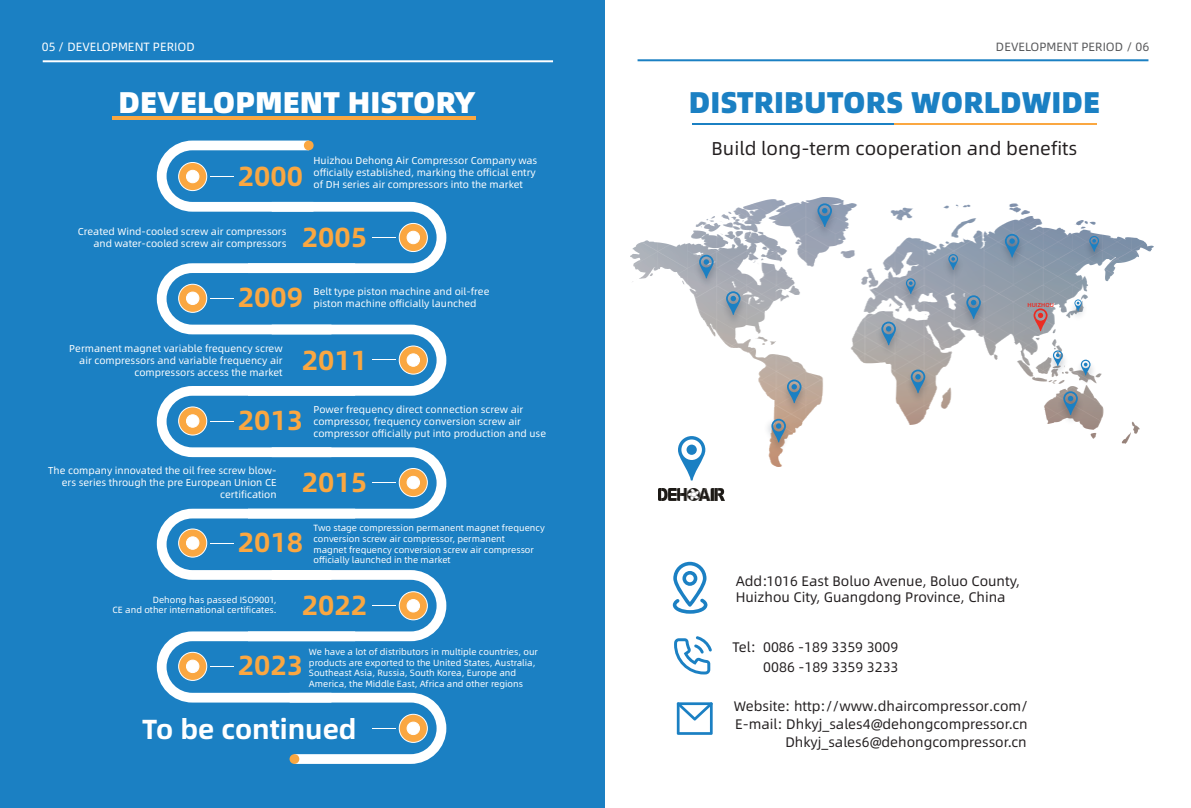
<style>
.page{position:relative;width:1191px;height:808px;background:#fff}
.page>*{position:absolute;margin:0;border:0;box-sizing:border-box;transform-origin:0 0}
.t1{font:30px "Alibaba Pu Hui Ti H";color:#1b80c3}
.t2{font:30px "Alibaba Pu Hui Ti H";color:#fff}
.t3{font:27.6px "Alibaba Pu Hui Ti B";color:#faa741}
.t4{font:27.6px "Alibaba Pu Hui Ti B";color:#fff}
.t5{font:18.6px "Alibaba Pu Hui Ti R";color:#231f20}
.t6{font:13.9px/18px "Alibaba Pu Hui Ti R";color:#231f20;text-align:right}
.t7{font:12px "Alibaba Pu Hui Ti R";color:#57585a}
.t8{font:12px "Alibaba Pu Hui Ti R";color:#fff}
.t9{font:10px/12px "Alibaba Pu Hui Ti R";color:#fff}
.t10{font:9px/10.8px "Alibaba Pu Hui Ti R";color:#fff}
.t11{font:5.8px "Alibaba Pu Hui Ti M";color:#eb2c23}
</style>
<div class="page">
<hr style="left:637px;top:59px;width:511px;height:2px;background:#1b80c3">
<div style="left:0;top:0;width:604px;height:808px;background:#1b80c3"></div>
<svg style="left:157px;top:140px;width:289px;height:624px"></svg>
<hr style="left:43px;top:60px;width:510px;height:2px;background:#fff">
<hr style="left:112px;top:116px;width:364px;height:4px;background:#faa741">
<hr style="left:691px;top:123px;width:203px;height:2px;background:#1b80c3">
<hr style="left:894px;top:123px;width:203px;height:2px;background:#faa741">
<svg style="left:673px;top:562px;width:34px;height:52px"></svg>
<svg style="left:674px;top:636px;width:38px;height:38px"></svg>
<svg style="left:676px;top:702px;width:37px;height:33px"></svg>
<svg style="left:684px;top:466px;width:15px;height:14px"></svg>
<img style="left:630px;top:197px;width:523px;height:269px">
<img style="left:659px;top:488px;width:65px;height:13px">
<img style="left:778px;top:376px;width:32px;height:41px">
<svg style="left:787px;top:379px;width:14px;height:24px"></svg>
<img style="left:760px;top:415px;width:34px;height:42px">
<svg style="left:768px;top:418px;width:18px;height:24px"></svg>
<img style="left:717px;top:288px;width:32px;height:41px">
<svg style="left:726px;top:291px;width:14px;height:24px"></svg>
<img style="left:690px;top:252px;width:32px;height:41px">
<svg style="left:699px;top:255px;width:14px;height:23px"></svg>
<img style="left:1054px;top:388px;width:32px;height:41px">
<svg style="left:1063px;top:391px;width:14px;height:24px"></svg>
<img style="left:902px;top:367px;width:32px;height:40px">
<svg style="left:910px;top:370px;width:15px;height:23px"></svg>
<img style="left:872px;top:319px;width:32px;height:40px">
<svg style="left:881px;top:322px;width:15px;height:23px"></svg>
<img style="left:957px;top:292px;width:32px;height:41px">
<svg style="left:966px;top:295px;width:15px;height:24px"></svg>
<img style="left:996px;top:231px;width:32px;height:41px">
<svg style="left:1005px;top:234px;width:14px;height:23px"></svg>
<img style="left:809px;top:201px;width:31px;height:40px">
<svg style="left:817px;top:203px;width:15px;height:24px"></svg>
<img style="left:1065px;top:297px;width:25px;height:29px">
<svg style="left:1074px;top:299px;width:7px;height:12px"></svg>
<img style="left:1044px;top:347px;width:27px;height:34px">
<svg style="left:1053px;top:350px;width:9px;height:16px"></svg>
<img style="left:939px;top:251px;width:27px;height:33px">
<svg style="left:948px;top:254px;width:10px;height:16px"></svg>
<img style="left:897px;top:275px;width:27px;height:33px">
<svg style="left:906px;top:278px;width:9px;height:16px"></svg>
<img style="left:1080px;top:233px;width:27px;height:33px">
<svg style="left:1089px;top:236px;width:10px;height:16px"></svg>
<img style="left:1072px;top:357px;width:27px;height:33px">
<svg style="left:1080px;top:360px;width:10px;height:15px"></svg>
<svg style="left:1033px;top:308px;width:14px;height:23px"></svg>
<p class="t8" style="left:42px;top:38px;width:154px">05 / DEVELOPMENT PERIOD</p>
<p class="t7" style="left:996px;top:38px;width:155px">DEVELOPMENT PERIOD / 06</p>
<h1 class="t2" style="left:119px;top:77px;width:359px">DEVELOPMENT HISTORY</h1>
<h1 class="t1" style="left:688px;top:78px;width:413px">DISTRIBUTORS WORLDWIDE</h1>
<h3 class="t5" style="left:711px;top:134px;width:367px">Build long-term cooperation and benefits</h3>
<p class="t9" style="left:313px;top:154px;width:225px">Huizhou Dehong Air Compressor Company was officially established, marking the official entry of DH series air compressors into the market</p>
<h2 class="t3" style="left:238px;top:154px;width:67px">2000</h2>
<p class="t9" style="left:78px;top:224px;width:210px;text-align:right">Created Wind-cooled screw air compressors and water-cooled screw air compressors</p>
<h2 class="t3" style="left:302px;top:215px;width:67px">2005</h2>
<h2 class="t3" style="left:238px;top:276px;width:67px">2009</h2>
<p class="t9" style="left:313px;top:285px;width:177px">Belt type piston machine and oil-free piston machine officially launched</p>
<p class="t9" style="left:69px;top:342px;width:215px;text-align:right">Permanent magnet variable frequency screw air compressors and variable frequency air compressors access the market</p>
<h2 class="t3" style="left:302px;top:338px;width:67px">2011</h2>
<h2 class="t3" style="left:238px;top:399px;width:67px">2013</h2>
<p class="t9" style="left:313px;top:403px;width:234px">Power frequency direct connection screw air compressor, frequency conversion screw air compressor officially put into production and use</p>
<p class="t9" style="left:48px;top:463px;width:230px;text-align:right">The company innovated the oil free screw blow&shy;ers series through the pre European Union CE certification</p>
<h2 class="t3" style="left:302px;top:460px;width:67px">2015</h2>
<h2 class="t3" style="left:238px;top:521px;width:67px">2018</h2>
<p class="t10" style="left:313px;top:522px;width:233px">Two stage compression permanent magnet frequency conversion screw air compressor, permanent<br>magnet frequency conversion screw air compressor officially launched in the market</p>
<p class="t10" style="left:113px;top:594px;width:165px;text-align:right">Dehong has passed ISO9001,<br>CE and other international certificates.</p>
<h2 class="t3" style="left:302px;top:584px;width:67px">2022</h2>
<p class="t10" style="left:309px;top:646px;width:230px">We have a lot of distributors in multiple countries, our products are exported to the United States, Australia, Southeast Asia, Russia, South Korea, Europe and America, the Middle East, Africa and other regions</p>
<h2 class="t3" style="left:238px;top:644px;width:67px">2023</h2>
<h2 class="t4" style="left:142px;top:707px;width:216px">To be continued</h2>
<p class="t11" style="left:1027px;top:300px;width:28px">HUIZHOU</p>
<h3 class="t6" style="left:735px;top:572px;width:286px;line-height:16.6px;text-align:left">Add:1016 East Boluo Avenue, Boluo County,<br>Huizhou City, Guangdong Province, China</h3>
<h3 class="t6" style="left:732px;top:637px;width:167px;line-height:19px">Tel: 0086 -189 3359 3009<br>0086 -189 3359 3233</h3>
<h3 class="t6" style="left:733px;top:697px;width:296px">Website: http://www.dhaircompressor.com/<br>E-mail: Dhkyj_sales4@dehongcompressor.cn<br>Dhkyj_sales6@dehongcompressor.cn</h3>
</div>
